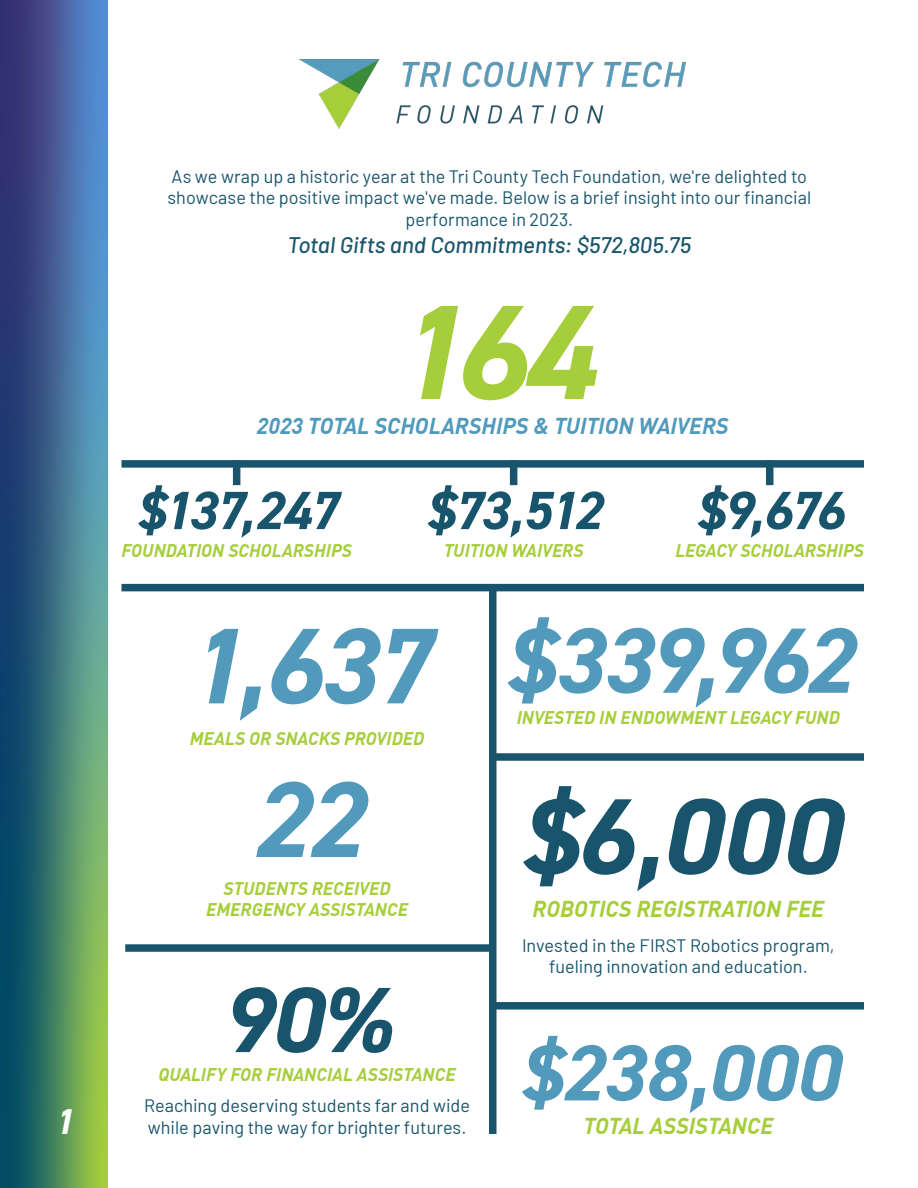
<style>
.page{position:relative;width:918px;height:1188px;background:#fff}
.page>*{position:absolute;margin:0;border:0;box-sizing:border-box;transform-origin:0 0}
.t1{font:italic 700 135px "DIN2014";color:#a6ce3b}
.t2{font:italic 700 108px "DIN2014";color:#519abc}
.t3{font:italic 700 108px "DIN2014";color:#18556c}
.t4{font:italic 700 93px "DIN2014";letter-spacing:-.035em;color:#519abc}
.t5{font:italic 700 93px "DIN2014";color:#18556c}
.t6{font:italic 700 79.5px "DIN2014";letter-spacing:.005em;color:#519abc}
.t7{font:italic 700 54px "DIN2014";letter-spacing:-.05em;color:#18556c}
.t8{font:italic 700 36px "DIN2014";color:#fff}
.t9{font:italic 700 22.5px "DIN Offc";letter-spacing:-.005em;color:#a6ce3b}
.t10{font:italic 700 22.5px "DIN Offc";letter-spacing:-.005em;color:#519abc}
.t11{font:italic 500 22.5px "Barlow";color:#18556c}
.t12{font:18px/21.6px "Barlow";color:#18556c;text-align:center}
.t13{font:italic 700 18px "DIN Offc";letter-spacing:-.005em;color:#a6ce3b}
</style>
<div class="page">
<img style="left:298px;top:59px;width:388px;height:70px">
<div style="left:489px;top:588px;width:7px;height:546px;background:#18556c"></div>
<div style="left:125px;top:944px;width:364px;height:8px;background:#18556c"></div>
<div style="left:493px;top:1002px;width:371px;height:8px;background:#18556c"></div>
<div style="left:493px;top:753px;width:371px;height:8px;background:#18556c"></div>
<div style="left:122px;top:584px;width:742px;height:7px;background:#18556c"></div>
<div style="left:122px;top:460px;width:742px;height:8px;background:#18556c"></div>
<div style="left:233px;top:460px;width:7px;height:25px;background:#18556c"></div>
<div style="left:510px;top:460px;width:7px;height:25px;background:#18556c"></div>
<div style="left:766px;top:460px;width:7px;height:25px;background:#18556c"></div>
<img style="left:0;top:0;width:108px;height:1188px">
<p class="t8" style="left:54px;top:1098px;width:21px">1</p>
<p class="t12" style="left:168px;top:164px;width:645px">As we wrap up a historic year at the Tri County Tech Foundation, we're delighted to showcase the positive impact we've made. Below is a brief insight into our financial performance in 2023.</p>
<p class="t11" style="left:288px;top:228px;width:405px">Total Gifts and Commitments: $572,805.75</p>
<p class="t1" style="left:391px;top:263px;width:205px">164</p>
<p class="t10" style="left:257px;top:412px;width:473px">2023 TOTAL SCHOLARSHIPS &amp; TUITION WAIVERS</p>
<p class="t7" style="left:136px;top:475px;width:203px">$137,247</p>
<p class="t13" style="left:121px;top:539px;width:232px">FOUNDATION SCHOLARSHIPS</p>
<p class="t7" style="left:425px;top:475px;width:178px">$73,512</p>
<p class="t13" style="left:444px;top:539px;width:141px">TUITION WAIVERS</p>
<p class="t7" style="left:695px;top:475px;width:151px">$9,676</p>
<p class="t13" style="left:675px;top:539px;width:190px">LEGACY SCHOLARSHIPS</p>
<p class="t2" style="left:185px;top:594px;width:247px">1,637</p>
<p class="t13" style="left:190px;top:727px;width:236px">MEALS OR SNACKS PROVIDED</p>
<p class="t2" style="left:251px;top:748px;width:114px">22</p>
<p class="t13" style="left:224px;top:877px;width:169px">STUDENTS RECEIVED</p>
<p class="t13" style="left:206px;top:898px;width:204px">EMERGENCY ASSISTANCE</p>
<p class="t5" style="left:221px;top:958px;width:170px">90%</p>
<p class="t13" style="left:158px;top:1063px;width:299px">QUALIFY FOR FINANCIAL ASSISTANCE</p>
<p class="t12" style="left:144px;top:1094px;width:327px">Reaching deserving students far and wide</p>
<p class="t12" style="left:148px;top:1115px;width:320px">while paving the way for brighter futures.</p>
<p class="t4" style="left:504px;top:599px;width:351px">$339,962</p>
<p class="t13" style="left:517px;top:706px;width:325px">INVESTED IN ENDOWMENT LEGACY FUND</p>
<p class="t3" style="left:518px;top:765px;width:321px">$6,000</p>
<p class="t9" style="left:532px;top:894px;width:293px">ROBOTICS REGISTRATION FEE</p>
<p class="t12" style="left:522px;top:933px;width:314px">Invested in the FIRST Robotics program, fueling innovation and education.</p>
<p class="t6" style="left:518px;top:1020px;width:321px">$238,000</p>
<p class="t9" style="left:583px;top:1111px;width:192px">TOTAL ASSISTANCE</p>
</div>
